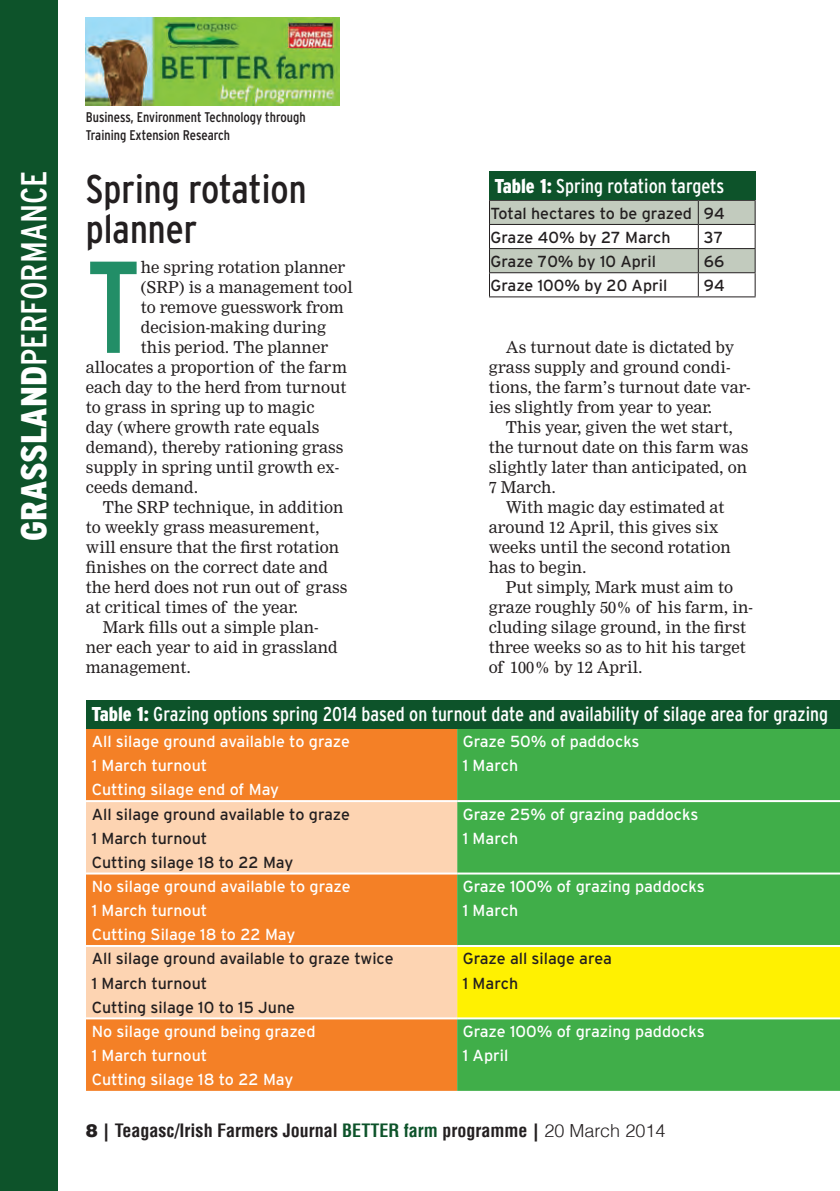
<style>
.page{position:relative;width:840px;height:1191px;background:#fff}
.page>*{position:absolute;margin:0;border:0;box-sizing:border-box;transform-origin:0 0}
.t1{font:condensed 130.2px "Interstate";color:#228e67}
.t2{font:condensed 40px/40px "Interstate";color:#231f20}
.t3{font:condensed 36px "Interstate";color:#fff}
.t4{font:condensed 20px "Interstate";color:#fff}
.t5{font:700 condensed 18px "Helvetica LT";color:#231f20}
.t6{font:16px "Nimrod";color:#231f20}
.t7{font:16px/24.2px "Interstate";color:#fff}
.t8{font:16px/24.2px "Interstate";color:#231f20}
.t9{font:condensed 14px/18px "Interstate";color:#231f20}
.s1{font-weight:900}
.s2{color:#fff}
.s3{color:#231f20}
.s4{font-weight:900;font-stretch:normal}
.s5{color:#0d532a}
.s6{font-weight:300;font-stretch:normal}
</style>
<div class="page">
<img style="left:86px;top:18px;width:253px;height:88px">
<div style="left:0;top:0;width:57px;height:1191px;background:#0d532a"></div>
<svg style="left:489px;top:200px;width:266px;height:96px"></svg>
<hr style="left:488px;top:296px;width:209px;height:1px;background:#231f20">
<hr style="left:697px;top:296px;width:58px;height:1px;background:#231f20">
<div style="left:488px;top:171px;width:267px;height:29px;background:#0d532a"></div>
<div style="left:86px;top:728px;width:371px;height:362px;background:#f48026"></div>
<div style="left:457px;top:728px;width:382px;height:362px;background:#40ae49"></div>
<div style="left:457px;top:947px;width:382px;height:70px;background:#fff101"></div>
<svg style="left:86px;top:802px;width:371px;height:215px;background:#fab883"></svg>
<hr style="left:86px;top:800px;width:371px;height:2px;background:#fff">
<hr style="left:457px;top:800px;width:382px;height:2px;background:#fff">
<hr style="left:86px;top:872px;width:371px;height:2px;background:#fff">
<hr style="left:457px;top:872px;width:382px;height:2px;background:#fff">
<hr style="left:86px;top:945px;width:371px;height:2px;background:#fff">
<hr style="left:457px;top:945px;width:382px;height:2px;background:#fff">
<hr style="left:86px;top:1017px;width:371px;height:2px;background:#fff">
<hr style="left:457px;top:1017px;width:382px;height:2px;background:#fff">
<div style="left:86px;top:699px;width:753px;height:29px;background:#0d532a"></div>
<p class="t3" style="left:14px;top:541px;width:371px;rotate:-90deg"><span class="s1">GRASSLAND</span>PERFORMANCE</p>
<p class="t9" style="left:86px;top:108px;width:221px">Business, Environment Technology through<br>Training Extension Research</p>
<p class="t2" style="left:86px;top:168px;width:222px">Spring rotation planner</p>
<p class="t1" style="left:86px;top:234px;width:56px">T</p>
<p class="t6" style="left:141px;top:257px;width:206px">he spring rotation planner</p>
<p class="t6" style="left:141px;top:277px;width:213px">(SRP) is a management tool</p>
<p class="t6" style="left:141px;top:297px;width:204px">to remove guesswork from</p>
<p class="t6" style="left:141px;top:317px;width:186px">decision-making during</p>
<p class="t6" style="left:141px;top:337px;width:189px">this period. The planner</p>
<p class="t6" style="left:86px;top:357px;width:263px">allocates a proportion of the farm</p>
<p class="t6" style="left:86px;top:377px;width:262px">each day to the herd from turnout</p>
<p class="t6" style="left:86px;top:397px;width:230px">to grass in spring up to magic</p>
<p class="t6" style="left:86px;top:417px;width:235px">day (where growth rate equals</p>
<p class="t6" style="left:86px;top:437px;width:259px">demand), thereby rationing grass</p>
<p class="t6" style="left:86px;top:457px;width:255px">supply in spring until growth ex-</p>
<p class="t6" style="left:86px;top:477px;width:114px">ceeds demand.</p>
<p class="t6" style="left:103px;top:497px;width:242px">The SRP technique, in addition</p>
<p class="t6" style="left:86px;top:517px;width:235px">to weekly grass measurement,</p>
<p class="t6" style="left:86px;top:537px;width:255px">will ensure that the first rotation</p>
<p class="t6" style="left:86px;top:557px;width:243px">finishes on the correct date and</p>
<p class="t6" style="left:86px;top:577px;width:263px">the herd does not run out of grass</p>
<p class="t6" style="left:86px;top:597px;width:214px">at critical times of the year.</p>
<p class="t6" style="left:103px;top:617px;width:217px">Mark fills out a simple plan-</p>
<p class="t6" style="left:86px;top:637px;width:253px">ner each year to aid in grassland</p>
<p class="t6" style="left:86px;top:657px;width:107px">management.</p>
<p class="t4" style="left:494px;top:174px;width:231px"><span class="s1">Table 1:</span> Spring rotation targets</p>
<p class="t8" style="left:490px;top:201px;width:235px">Total hectares to be grazed 94<br>Graze 40% by 27 March</p>
<p class="t8" style="left:703px;top:225px;width:21px">37</p>
<p class="t8" style="left:490px;top:249px;width:167px">Graze 70% by 10 April</p>
<p class="t8" style="left:703px;top:249px;width:22px">66</p>
<p class="t8" style="left:490px;top:273px;width:178px">Graze 100% by 20 April</p>
<p class="t8" style="left:703px;top:273px;width:22px">94</p>
<p class="t6" style="left:505px;top:337px;width:230px">As turnout date is dictated by</p>
<p class="t6" style="left:488px;top:357px;width:243px">grass supply and ground condi-</p>
<p class="t6" style="left:488px;top:377px;width:263px">tions, the farm’s turnout date var-</p>
<p class="t6" style="left:488px;top:397px;width:225px">ies slightly from year to year.</p>
<p class="t6" style="left:505px;top:417px;width:228px">This year, given the wet start,</p>
<p class="t6" style="left:488px;top:437px;width:261px">the turnout date on this farm was</p>
<p class="t6" style="left:488px;top:457px;width:259px">slightly later than anticipated, on</p>
<p class="t6" style="left:488px;top:477px;width:69px">7 March.</p>
<p class="t6" style="left:505px;top:497px;width:220px">With magic day estimated at</p>
<p class="t6" style="left:488px;top:517px;width:231px">around 12 April, this gives six</p>
<p class="t6" style="left:488px;top:537px;width:243px">weeks until the second rotation</p>
<p class="t6" style="left:488px;top:557px;width:99px">has to begin.</p>
<p class="t6" style="left:505px;top:577px;width:228px">Put simply, Mark must aim to</p>
<p class="t6" style="left:488px;top:597px;width:265px">graze roughly 50% of his farm, in-</p>
<p class="t6" style="left:488px;top:617px;width:258px">cluding silage ground, in the first</p>
<p class="t6" style="left:488px;top:637px;width:258px">three weeks so as to hit his target</p>
<p class="t6" style="left:488px;top:657px;width:155px">of 100% by 12 April.</p>
<p class="t4" style="left:91px;top:703px;width:737px"><span class="s1">Table 1:</span> Grazing options spring 2014 based on turnout date and availability of silage area for grazing</p>
<p class="t7" style="left:92px;top:729px;width:260px">All silage ground available to graze</p>
<p class="t7" style="left:462px;top:729px;width:178px">Graze 50% of paddocks</p>
<p class="t7" style="left:92px;top:753px;width:117px">1 March turnout</p>
<p class="t7" style="left:462px;top:753px;width:57px">1 March</p>
<p class="t8" style="left:92px;top:777px;width:260px"><span class="s2">Cutting silage end of May<br></span>All silage ground available to graze</p>
<p class="t7" style="left:462px;top:801px;width:237px">Graze 25% of grazing paddocks</p>
<p class="t8" style="left:92px;top:826px;width:117px">1 March turnout</p>
<p class="t7" style="left:462px;top:826px;width:57px">1 March</p>
<p class="t7" style="left:92px;top:850px;width:260px"><span class="s3">Cutting silage 18 to 22 May<br></span>No silage ground available to graze</p>
<p class="t7" style="left:462px;top:874px;width:243px">Graze 100% of grazing paddocks</p>
<p class="t7" style="left:92px;top:898px;width:117px">1 March turnout</p>
<p class="t7" style="left:462px;top:898px;width:57px">1 March</p>
<p class="t8" style="left:92px;top:922px;width:303px"><span class="s2">Cutting Silage 18 to 22 May<br></span>All silage ground available to graze twice</p>
<p class="t8" style="left:462px;top:946px;width:150px">Graze all silage area</p>
<p class="t8" style="left:92px;top:970px;width:117px">1 March turnout</p>
<p class="t8" style="left:462px;top:970px;width:57px">1 March</p>
<p class="t7" style="left:92px;top:995px;width:225px"><span class="s3">Cutting silage 10 to 15 June<br></span>No silage ground being grazed</p>
<p class="t7" style="left:462px;top:1019px;width:243px">Graze 100% of grazing paddocks</p>
<p class="t7" style="left:92px;top:1043px;width:117px">1 March turnout</p>
<p class="t7" style="left:462px;top:1043px;width:47px">1 April</p>
<p class="t7" style="left:92px;top:1067px;width:203px">Cutting silage 18 to 22 May</p>
<p class="t5" style="left:86px;top:1119px;width:580px"><span class="s4">8 |</span> Teagasc/Irish Farmers Journal <span class="s5">BETTER farm</span> programme <span class="s4">|</span> <span class="s6">20 March 2014</span></p>
</div>
